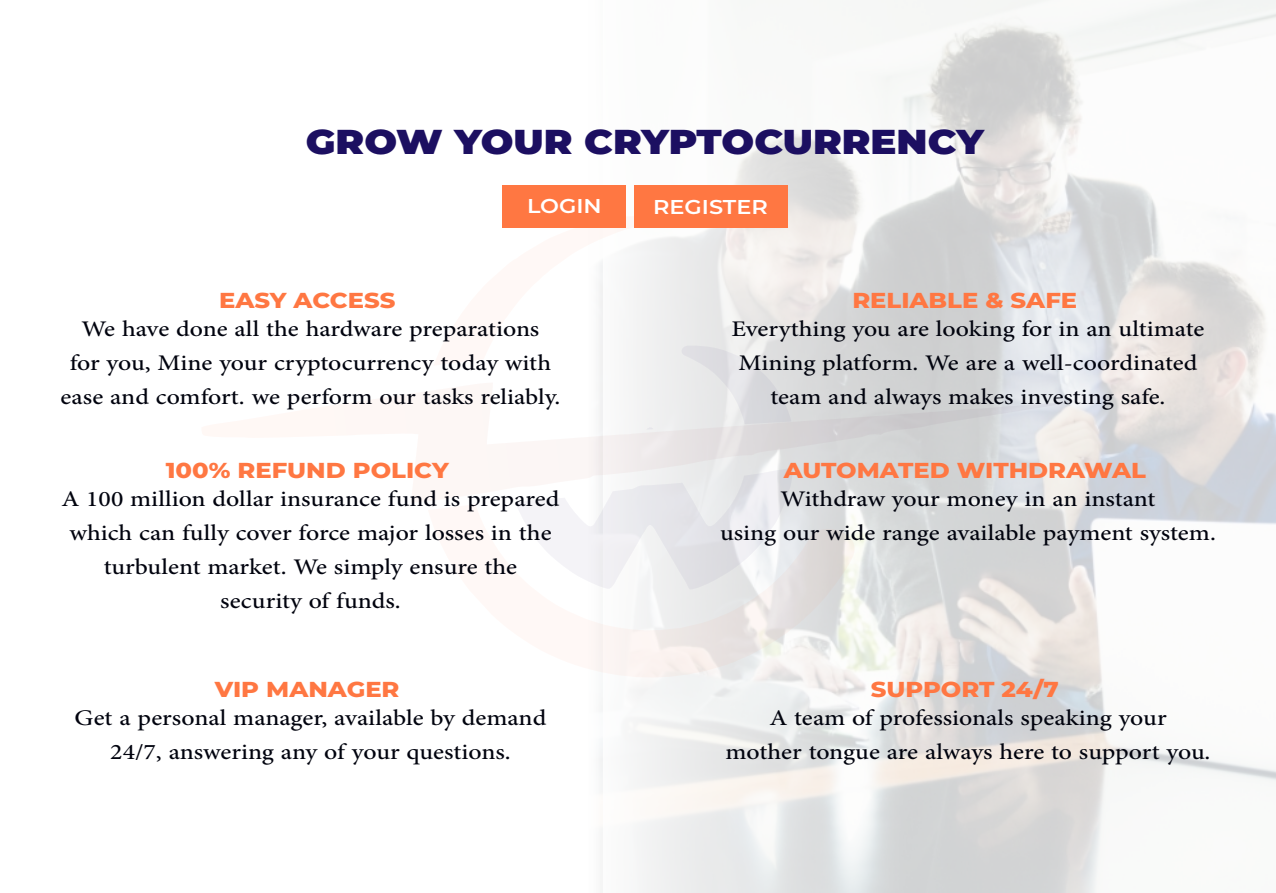
<style>
.page{position:relative;width:1276px;height:893px;background:#fff}
.page>*{position:absolute;margin:0;border:0;box-sizing:border-box;transform-origin:0 0}
.t1{font:900 34.5px "Montserrat";color:#1c0f61;scale:1.12 1}
.t2{font:31.35px/34px "Adobe Arabic";color:#01030e;text-align:center;scale:1.12 1}
.t3{font:800 21.6px "Montserrat";color:#ff7742;scale:1.12 1}
.t4{font:600 20.1px "Montserrat";color:#fff;scale:1.12 1}
</style>
<div class="page">
<div style="left:603px;top:0;width:672px;height:893px;background:#fff;opacity:.79"></div>
<svg style="left:516px;top:216px;width:340px;height:466px"></svg>
<svg style="left:516px;top:383px;width:556px;height:120px"></svg>
<div style="left:502px;top:185px;width:123px;height:43px;background:#ff7742"></div>
<div style="left:634px;top:186px;width:153px;height:42px;background:#ff7742"></div>
<p class="t1" style="left:306px;top:121px;width:607px">GROW YOUR CRYPTOCURRENCY</p>
<p class="t4" style="left:527px;top:194px;width:68px">LOGIN</p>
<p class="t4" style="left:653px;top:194px;width:104px">REGISTER</p>
<p class="t3" style="left:219px;top:287px;width:159px">EASY ACCESS</p>
<p class="t2" style="left:60px;top:314px;width:448px">We have done all the hardware preparations<br>for you, Mine your cryptocurrency today with ease and comfort. we perform our tasks reliably.</p>
<p class="t3" style="left:166px;top:457px;width:254px">100% REFUND POLICY</p>
<p class="t2" style="left:61px;top:483px;width:446px">A 100 million dollar insurance fund is prepared which can fully cover force major losses in the turbulent market. We simply ensure the security of funds.</p>
<p class="t3" style="left:215px;top:676px;width:166px">VIP MANAGER</p>
<p class="t2" style="left:75px;top:702px;width:423px">Get a personal manager, available by demand<br>24/7, answering any of your questions.</p>
<p class="t3" style="left:852px;top:287px;width:202px">RELIABLE &amp; SAFE</p>
<p class="t2" style="left:731px;top:314px;width:423px">Everything you are looking for in an ultimate<br>Mining platform. We are a well-coordinated team and always makes investing safe.</p>
<p class="t3" style="left:783px;top:457px;width:325px">AUTOMATED WITHDRAWAL</p>
<p class="t2" style="left:720px;top:483px;width:444px">Withdraw your money in an instant<br>using our wide range available payment system.</p>
<p class="t3" style="left:870px;top:676px;width:169px">SUPPORT 24/7</p>
<p class="t2" style="left:725px;top:702px;width:434px">A team of professionals speaking your<br>mother tongue are always here to support you.</p>
</div>
